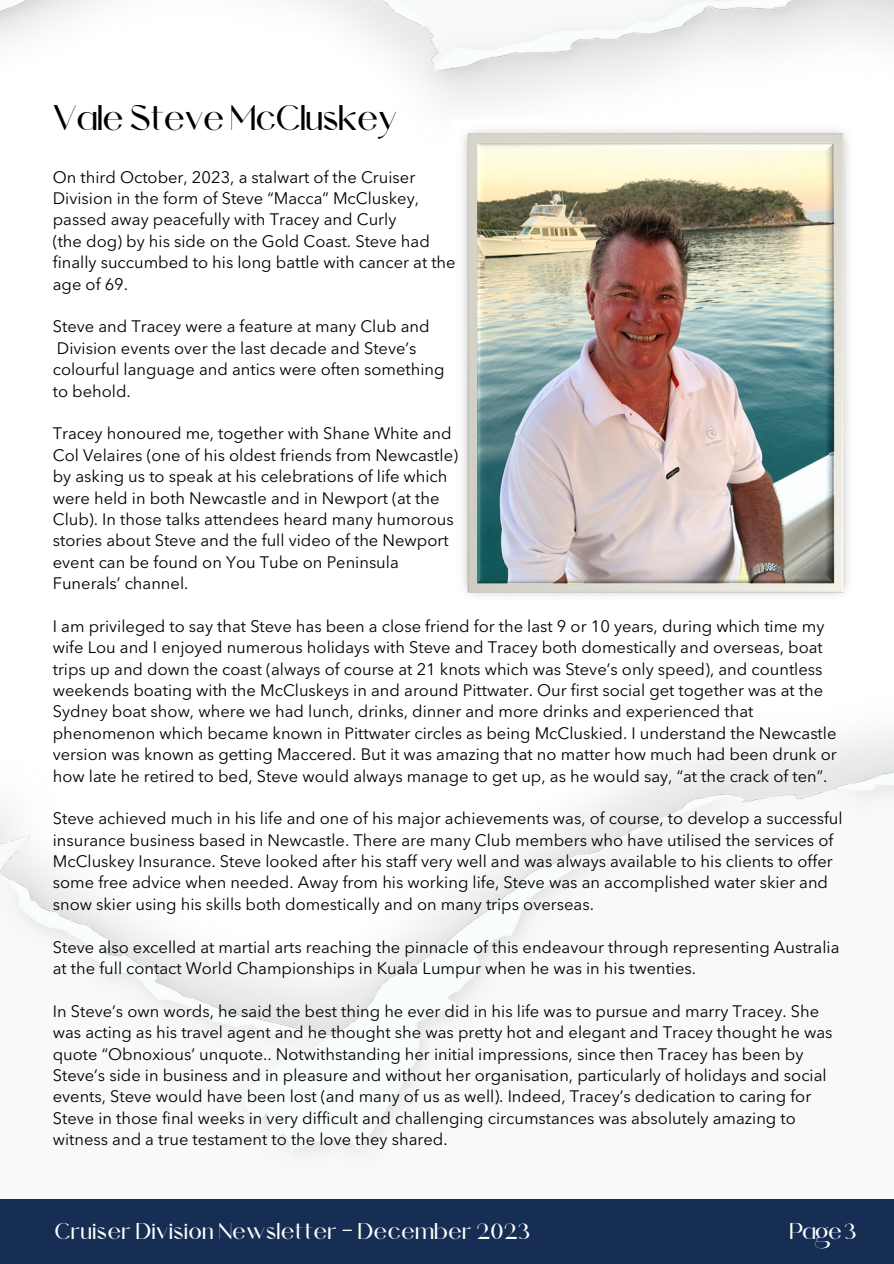
<style>
.page{position:relative;width:894px;height:1264px;background:#fff}
.page>*{position:absolute;margin:0;border:0;box-sizing:border-box;transform-origin:0 0}
.t1{font:21px "Alokary";letter-spacing:.05em;color:#000}
.t2{font:16.5px/21.3px "Avenir Next LT Pro";color:#000}
.t3{font:13.5px "Alokary";letter-spacing:.1em;color:#fff}
</style>
<div class="page">
<img style="left:0;top:0;width:893px;height:1160px">
<img style="left:452px;top:119px;width:406px;height:487px">
<div style="left:0;top:1199px;width:893px;height:64px;background:#162e54"></div>
<h2 class="t1" style="left:53px;top:110px;width:344px">Vale Steve McCluskey</h2>
<h2 class="t2" style="left:53px;top:168px;width:404px">On third October, 2023, a stalwart of the Cruiser Division in the form of Steve “Macca” McCluskey, passed away peacefully with Tracey and Curly<br>(the dog) by his side on the Gold Coast. Steve had finally succumbed to his long battle with cancer at the</h2>
<h2 class="t2" style="left:53px;top:275px;width:77px">age of 69.</h2>
<h2 class="t2" style="left:53px;top:317px;width:393px">Steve and Tracey were a feature at many Club and Division events over the last decade and Steve’s colourful language and antics were often something to behold.</h2>
<h2 class="t2" style="left:53px;top:424px;width:406px">Tracey honoured me, together with Shane White and<br>Col Velaires (one of his oldest friends from Newcastle)</h2>
<h2 class="t2" style="left:53px;top:467px;width:402px">by asking us to speak at his celebrations of life which were held in both Newcastle and in Newport (at the Club). In those talks attendees heard many humorous stories about Steve and the full video of the Newport event can be found on You Tube on Peninsula</h2>
<h2 class="t2" style="left:53px;top:574px;width:137px">Funerals’ channel.</h2>
<h2 class="t2" style="left:53px;top:617px;width:785px">I am privileged to say that Steve has been a close friend for the last 9 or 10 years, during which time my wife Lou and I enjoyed numerous holidays with Steve and Tracey both domestically and overseas, boat trips up and down the coast (always of course at 21 knots which was Steve’s only speed), and countless weekends boating with the McCluskeys in and around Pittwater. Our first social get together was at the Sydney boat show, where we had lunch, drinks, dinner and more drinks and experienced that phenomenon which became known in Pittwater circles as being McCluskied. I understand the Newcastle version was known as getting Maccered. But it was amazing that no matter how much had been drunk or how late he retired to bed, Steve would always manage to get up, as he would say, “at the crack of ten”.</h2>
<h2 class="t2" style="left:53px;top:809px;width:791px">Steve achieved much in his life and one of his major achievements was, of course, to develop a successful</h2>
<h2 class="t2" style="left:53px;top:830px;width:781px">insurance business based in Newcastle. There are many Club members who have utilised the services of McCluskey Insurance. Steve looked after his staff very well and was always available to his clients to offer some free advice when needed. Away from his working life, Steve was an accomplished water skier and snow skier using his skills both domestically and on many trips overseas.</h2>
<h2 class="t2" style="left:53px;top:937px;width:788px">Steve also excelled at martial arts reaching the pinnacle of this endeavour through representing Australia</h2>
<h2 class="t2" style="left:53px;top:959px;width:644px">at the full contact World Championships in Kuala Lumpur when he was in his twenties.</h2>
<h2 class="t2" style="left:53px;top:1001px;width:767px">In Steve’s own words, he said the best thing he ever did in his life was to pursue and marry Tracey. She</h2>
<p class="t2" style="left:53px;top:1023px;width:781px">was acting as his travel agent and he thought she was pretty hot and elegant and Tracey thought he was quote “Obnoxious’ unquote.. Notwithstanding her initial impressions, since then Tracey has been by Steve’s side in business and in pleasure and without her organisation, particularly of holidays and social events, Steve would have been lost (and many of us as well). Indeed, Tracey’s dedication to caring for Steve in those final weeks in very difficult and challenging circumstances was absolutely amazing to witness and a true testament to the love they shared.</p>
<p class="t3" style="left:55px;top:1226px;width:476px">Cruiser Division Newsletter - December 2023</p>
<p class="t3" style="left:789px;top:1226px;width:67px">Page 3</p>
</div>
